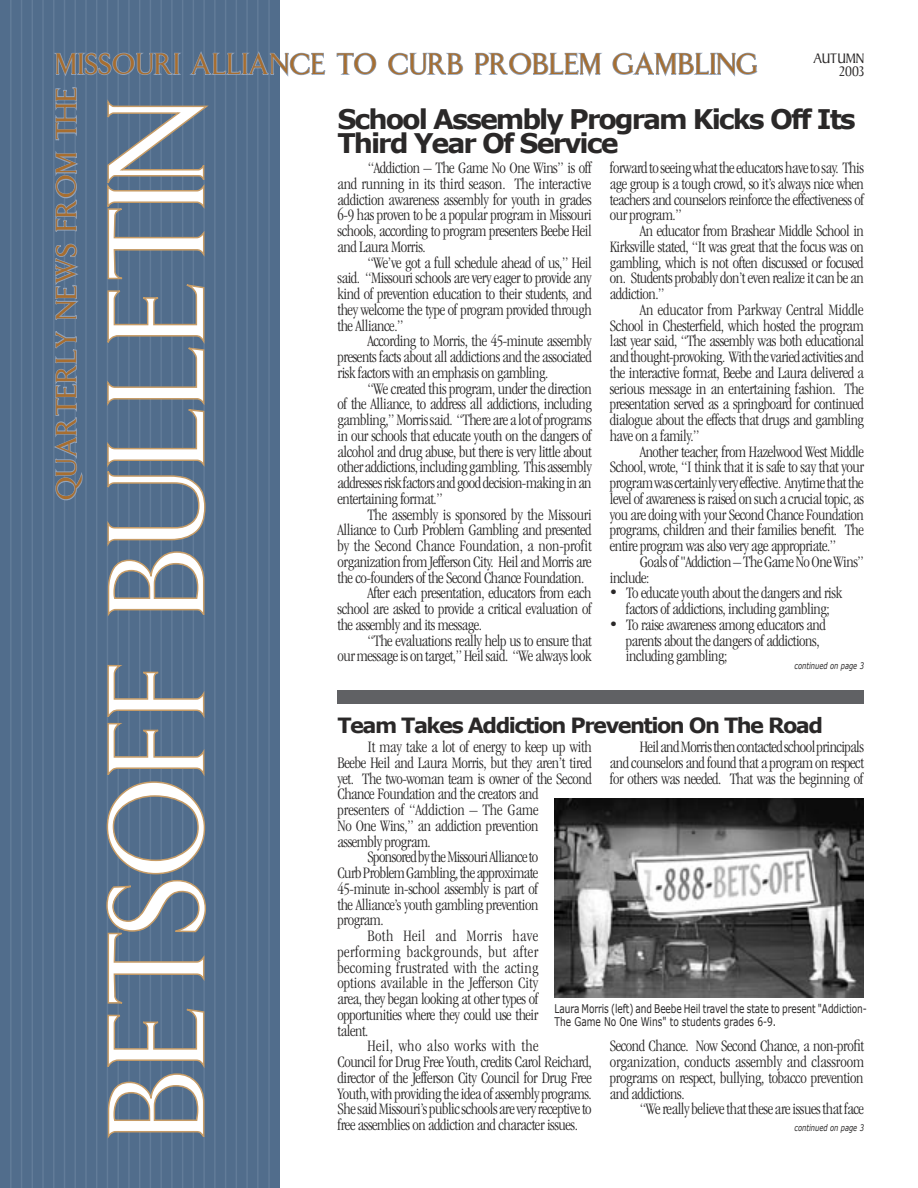
<style>
.page{position:relative;width:918px;height:1188px;background:#fff}
.page>*{position:absolute;margin:0;border:0;box-sizing:border-box;transform-origin:0 0}
.t1{font:128.4px "Arrow";color:#fff;scale:.91 1}
.t2{font:27.45px "Arrow";letter-spacing:.025em;color:#a76e30}
.t3{font:700 27px/24px "Verdana";letter-spacing:-.075em;color:#2a2828}
.t4{font:26.85px "Arrow";letter-spacing:.025em;color:#a76e30}
.Bets_Head_2{font:700 21px "Verdana";letter-spacing:-.075em;color:#2a2828}
.Bulletin_Text{font:300 condensed 16.5px/15.8px "Garamond";letter-spacing:-.025em;color:#2a2828;text-align:justify}
.t5{font:14.85px/13.5px "Baker Signet";color:#2a2828;text-align:right;scale:.89 1}
.BOff_TEXT{font:12px/13.5px "Verdana";letter-spacing:-.01em;color:#2a2828;scale:.75 1}
.BOff_TEXT-2{font:italic 9px "Verdana";color:#2a2828;scale:.75 1}
</style>
<div class="page">
<div style="left:0;top:0;width:280px;height:1188px;background:#516d8c"></div>
<hr style="left:10px;top:0;width:2px;height:1188px;background:#627c99">
<hr style="left:21px;top:0;width:1px;height:1188px;background:#627c99">
<hr style="left:32px;top:0;width:1px;height:1188px;background:#627c99">
<hr style="left:42px;top:0;width:2px;height:1188px;background:#627c99">
<hr style="left:53px;top:0;width:2px;height:1188px;background:#627c99">
<hr style="left:64px;top:0;width:1px;height:1188px;background:#627c99">
<hr style="left:75px;top:0;width:1px;height:1188px;background:#627c99">
<hr style="left:85px;top:0;width:2px;height:1188px;background:#627c99">
<hr style="left:96px;top:0;width:1px;height:1188px;background:#627c99">
<hr style="left:107px;top:0;width:1px;height:1188px;background:#627c99">
<hr style="left:117px;top:0;width:2px;height:1188px;background:#627c99">
<hr style="left:128px;top:0;width:2px;height:1188px;background:#627c99">
<hr style="left:139px;top:0;width:1px;height:1188px;background:#627c99">
<hr style="left:150px;top:0;width:1px;height:1188px;background:#627c99">
<hr style="left:160px;top:0;width:2px;height:1188px;background:#627c99">
<hr style="left:171px;top:0;width:2px;height:1188px;background:#627c99">
<hr style="left:182px;top:0;width:1px;height:1188px;background:#627c99">
<hr style="left:193px;top:0;width:1px;height:1188px;background:#627c99">
<hr style="left:203px;top:0;width:2px;height:1188px;background:#627c99">
<hr style="left:214px;top:0;width:2px;height:1188px;background:#627c99">
<hr style="left:225px;top:0;width:1px;height:1188px;background:#627c99">
<hr style="left:236px;top:0;width:1px;height:1188px;background:#627c99">
<hr style="left:246px;top:0;width:2px;height:1188px;background:#627c99">
<hr style="left:257px;top:0;width:2px;height:1188px;background:#627c99">
<hr style="left:268px;top:0;width:2px;height:1188px;background:#627c99">
<hr style="left:0;top:0;width:1px;height:1188px;background:#627c99">
<svg style="left:106px;top:664px;width:100px;height:474px"></svg>
<svg style="left:107px;top:551px;width:98px;height:65px"></svg>
<svg style="left:54px;top:51px;width:272px;height:494px"></svg>
<svg style="left:336px;top:52px;width:41px;height:23px"></svg>
<svg style="left:388px;top:51px;width:370px;height:26px"></svg>
<div style="left:338px;top:690px;width:526px;height:13px;background:#606164"></div>
<img style="left:554px;top:799px;width:310px;height:198px">
<h2 class="t2" style="left:55px;top:49px;width:704px">MISSOURI ALLIANCE TO CURB PROBLEM GAMBLING</h2>
<p class="t5" style="left:814px;top:52px;width:58px">AUTUMN<br>2003</p>
<h3 class="t4" style="left:51px;top:500px;width:415px;rotate:-90deg">QUARTERLY NEWS FROM THE</h3>
<h1 class="t1" style="left:85px;top:1141px;width:1145px;rotate:-90deg">BETSOFF BULLETIN</h1>
<p class="t3" style="left:338px;top:106px;width:520px">School Assembly Program Kicks Off Its<br>Third Year Of Service</p>
<p class="Bulletin_Text" style="left:338px;top:160px;width:256px;text-indent:30px">“Addiction – The Game No One Wins” is off and running in its third season. The interactive addiction awareness assembly for youth in grades 6-9 has proven to be a popular program in Missouri schools, according to program presenters Beebe Heil and Laura Morris.</p>
<p class="Bulletin_Text" style="left:338px;top:255px;width:256px;text-indent:30px">“We’ve got a full schedule ahead of us,” Heil said. “Missouri schools are very eager to provide any kind of prevention education to their students, and they welcome the type of program provided through the Alliance.”</p>
<p class="Bulletin_Text" style="left:338px;top:333px;width:256px;text-indent:30px">According to Morris, the 45-minute assembly presents facts about all addictions and the associated risk factors with an emphasis on gambling.</p>
<p class="Bulletin_Text" style="left:338px;top:381px;width:256px;text-indent:30px">“We created this program, under the direction of the Alliance, to address all addictions, including gambling,” Morris said. “There are a lot of programs in our schools that educate youth on the dangers of alcohol and drug abuse, but there is very little about other addictions, including gambling. This assembly addresses risk factors and good decision-making in an entertaining format.”</p>
<p class="Bulletin_Text" style="left:338px;top:507px;width:256px;text-indent:30px">The assembly is sponsored by the Missouri Alliance to Curb Problem Gambling and presented by the Second Chance Foundation, a non-profit organization from Jefferson City. Heil and Morris are the co-founders of the Second Chance Foundation.</p>
<p class="Bulletin_Text" style="left:338px;top:585px;width:256px;text-indent:30px">After each presentation, educators from each school are asked to provide a critical evaluation of the assembly and its message.</p>
<p class="Bulletin_Text" style="left:338px;top:633px;width:256px;text-align:right">“The evaluations really help us to ensure that<br>our message is on target,” Heil said. “We always look</p>
<p class="Bulletin_Text" style="left:610px;top:160px;width:256px">forward to seeing what the educators have to say. This age group is a tough crowd, so it’s always nice when teachers and counselors reinforce the effectiveness of our program.”</p>
<p class="Bulletin_Text" style="left:610px;top:223px;width:256px;text-indent:30px">An educator from Brashear Middle School in Kirksville stated, “It was great that the focus was on gambling, which is not often discussed or focused on. Students probably don’t even realize it can be an addiction.”</p>
<p class="Bulletin_Text" style="left:610px;top:302px;width:256px;text-indent:30px">An educator from Parkway Central Middle School in Chesterfield, which hosted the program last year said, “The assembly was both educational and thought-provoking. With the varied activities and the interactive format, Beebe and Laura delivered a serious message in an entertaining fashion. The presentation served as a springboard for continued dialogue about the effects that drugs and gambling have on a family.”</p>
<p class="Bulletin_Text" style="left:610px;top:444px;width:256px;text-indent:30px">Another teacher, from Hazelwood West Middle School, wrote, “I think that it is safe to say that your program was certainly very effective. Anytime that the level of awareness is raised on such a crucial topic, as you are doing with your Second Chance Foundation programs, children and their families benefit. The entire program was also very age appropriate.”</p>
<p class="Bulletin_Text" style="left:610px;top:554px;width:256px;text-indent:30px">Goals of "Addiction – The Game No One Wins” include:</p>
<p class="Bulletin_Text" style="left:610px;top:585px;width:234px;text-align:center">• To educate youth about the dangers and risk factors of addictions, including gambling;</p>
<p class="Bulletin_Text" style="left:626px;top:617px;width:202px;text-align:left;text-indent:-16px">• To raise awareness among educators and parents about the dangers of addictions, including gambling;</p>
<p class="BOff_TEXT-2" style="left:795px;top:660px;width:94px">continued on page 3</p>
<p class="Bets_Head_2" style="left:338px;top:712px;width:487px">Team Takes Addiction Prevention On The Road</p>
<p class="Bulletin_Text" style="left:338px;top:739px;width:256px;text-align:left;text-indent:30px">It may take a lot of energy to keep up with Beebe Heil and Laura Morris, but they aren’t tired yet. The two-woman team is owner of the Second Chance Foundation and the creators and presenters of “Addiction – The Game<br>No One Wins,” an addiction prevention<br>assembly program.</p>
<p class="Bulletin_Text" style="left:338px;top:849px;width:202px;text-indent:30px">Sponsored by the Missouri Alliance to Curb Problem Gambling, the approximate 45-minute in-school assembly is part of the Alliance’s youth gambling prevention program.</p>
<p class="Bulletin_Text" style="left:338px;top:928px;width:203px;text-indent:30px">Both Heil and Morris have performing backgrounds, but after becoming frustrated with the acting options available in the Jefferson City area, they began looking at other types of opportunities where they could use their talent.</p>
<p class="Bulletin_Text" style="left:338px;top:1038px;width:256px;text-align:left;text-indent:30px">Heil, who also works with the<br>Council for Drug Free Youth, credits Carol Reichard, director of the Jefferson City Council for Drug Free Youth, with providing the idea of assembly programs.<br>She said Missouri’s public schools are very receptive to free assemblies on addiction and character issues.</p>
<p class="Bulletin_Text" style="left:610px;top:739px;width:256px;text-indent:30px">Heil and Morris then contacted school principals and counselors and found that a program on respect for others was needed. That was the beginning of</p>
<p class="BOff_TEXT" style="left:555px;top:1001px;width:418px">Laura Morris (left) and Beebe Heil travel the state to present "Addiction-<br>The Game No One Wins" to students grades 6-9.</p>
<p class="Bulletin_Text" style="left:610px;top:1038px;width:256px">Second Chance. Now Second Chance, a non-profit organization, conducts assembly and classroom programs on respect, bullying, tobacco prevention and addictions.</p>
<p class="Bulletin_Text" style="left:640px;top:1101px;width:226px">“We really believe that these are issues that face</p>
<p class="BOff_TEXT-2" style="left:795px;top:1122px;width:94px">continued on page 3</p>
</div>
